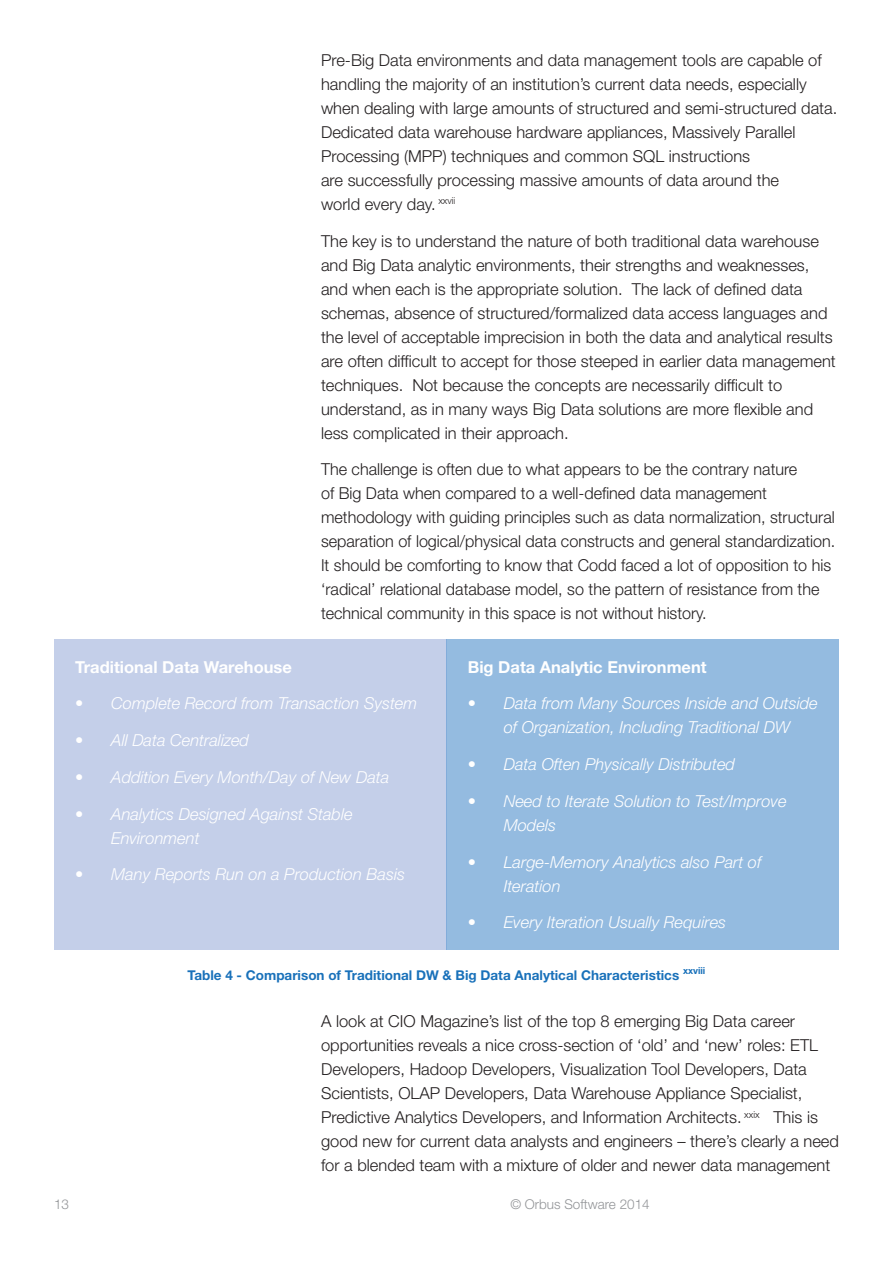
<style>
.page{position:relative;width:893px;height:1263px;background:#fff}
.page>*{position:absolute;margin:0;border:0;box-sizing:border-box;transform-origin:0 0}
.t1{font:300 16.5px/24px "Helvetica Neue LT Std";color:#231f20}
.t2{font:italic 300 16.5px/24px "Helvetica Neue LT Std";color:#fff}
.t3{font:700 16.5px "Helvetica Neue LT Std";color:#fff}
.t4{font:700 13.5px "Helvetica Neue LT Std";color:#1971ba}
.t5{font:300 13.5px "Helvetica Neue LT Std";color:#939598}
</style>
<div class="page">
<div style="left:54px;top:639px;width:392px;height:311px;background:#c4cfe9"></div>
<div style="left:446px;top:639px;width:393px;height:311px;background:#94bbe0"></div>
<p class="t1" style="left:321px;top:48px;width:518px">Pre-Big Data environments and data management tools are capable of handling the majority of an institution’s current data needs, especially when dealing with large amounts of structured and semi-structured data.<br>Dedicated data warehouse hardware appliances, Massively Parallel Processing (MPP) techniques and common SQL instructions<br>are successfully processing massive amounts of data around the<br>world every day. <sup>xxvii</sup></p>
<p class="t1" style="left:321px;top:228px;width:516px">The key is to understand the nature of both traditional data warehouse and Big Data analytic environments, their strengths and weaknesses, and when each is the appropriate solution. The lack of defined data schemas, absence of structured/formalized data access languages and the level of acceptable imprecision in both the data and analytical results are often difficult to accept for those steeped in earlier data management techniques. Not because the concepts are necessarily difficult to understand, as in many ways Big Data solutions are more flexible and less complicated in their approach.</p>
<p class="t1" style="left:321px;top:457px;width:516px">The challenge is often due to what appears to be the contrary nature<br>of Big Data when compared to a well-defined data management methodology with guiding principles such as data normalization, structural separation of logical/physical data constructs and general standardization.<br>It should be comforting to know that Codd faced a lot of opposition to his ‘radical’ relational database model, so the pattern of resistance from the technical community in this space is not without history.</p>
<p class="t3" style="left:75px;top:656px;width:218px">Traditional Data Warehouse</p>
<p class="t2" style="left:75px;top:691px;width:343px">• Complete Record from Transaction System</p>
<p class="t2" style="left:75px;top:728px;width:175px">• All Data Centralized</p>
<p class="t2" style="left:75px;top:765px;width:316px">• Addition Every Month/Day of New Data</p>
<p class="t2" style="left:111px;top:801px;width:243px;text-indent:-36px">• Analytics Designed Against Stable<br>Environment</p>
<p class="t2" style="left:75px;top:862px;width:331px">• Many Reports Run on a Production Basis</p>
<p class="t3" style="left:468px;top:656px;width:240px">Big Data Analytic Environment</p>
<p class="t2" style="left:468px;top:691px;width:351px;text-align:center">• Data from Many Sources Inside and Outside of Organization, Including Traditional DW</p>
<p class="t2" style="left:468px;top:752px;width:269px">• Data Often Physically Distributed</p>
<p class="t2" style="left:504px;top:789px;width:285px;text-indent:-36px">• Need to Iterate Solution to Test/Improve<br>Models</p>
<p class="t2" style="left:504px;top:849px;width:259px;text-indent:-36px">• Large-Memory Analytics also Part of<br>Iteration</p>
<p class="t2" style="left:468px;top:910px;width:260px">• Every Iteration Usually Requires</p>
<p class="t4" style="left:188px;top:967px;width:519px">Table 4 - Comparison of Traditional DW &amp; Big Data Analytical Characteristics <sup>xxviii</sup></p>
<p class="t1" style="left:321px;top:1009px;width:519px">A look at CIO Magazine’s list of the top 8 emerging Big Data career opportunities reveals a nice cross-section of ‘old’ and ‘new’ roles: ETL Developers, Hadoop Developers, Visualization Tool Developers, Data Scientists, OLAP Developers, Data Warehouse Appliance Specialist, Predictive Analytics Developers, and Information Architects. <sup>xxix</sup> This is good new for current data analysts and engineers – there’s clearly a need for a blended team with a mixture of older and newer data management</p>
<p class="t5" style="left:54px;top:1196px;width:17px">13</p>
<p class="t5" style="left:510px;top:1196px;width:141px">© Orbus Software 2014</p>
</div>
